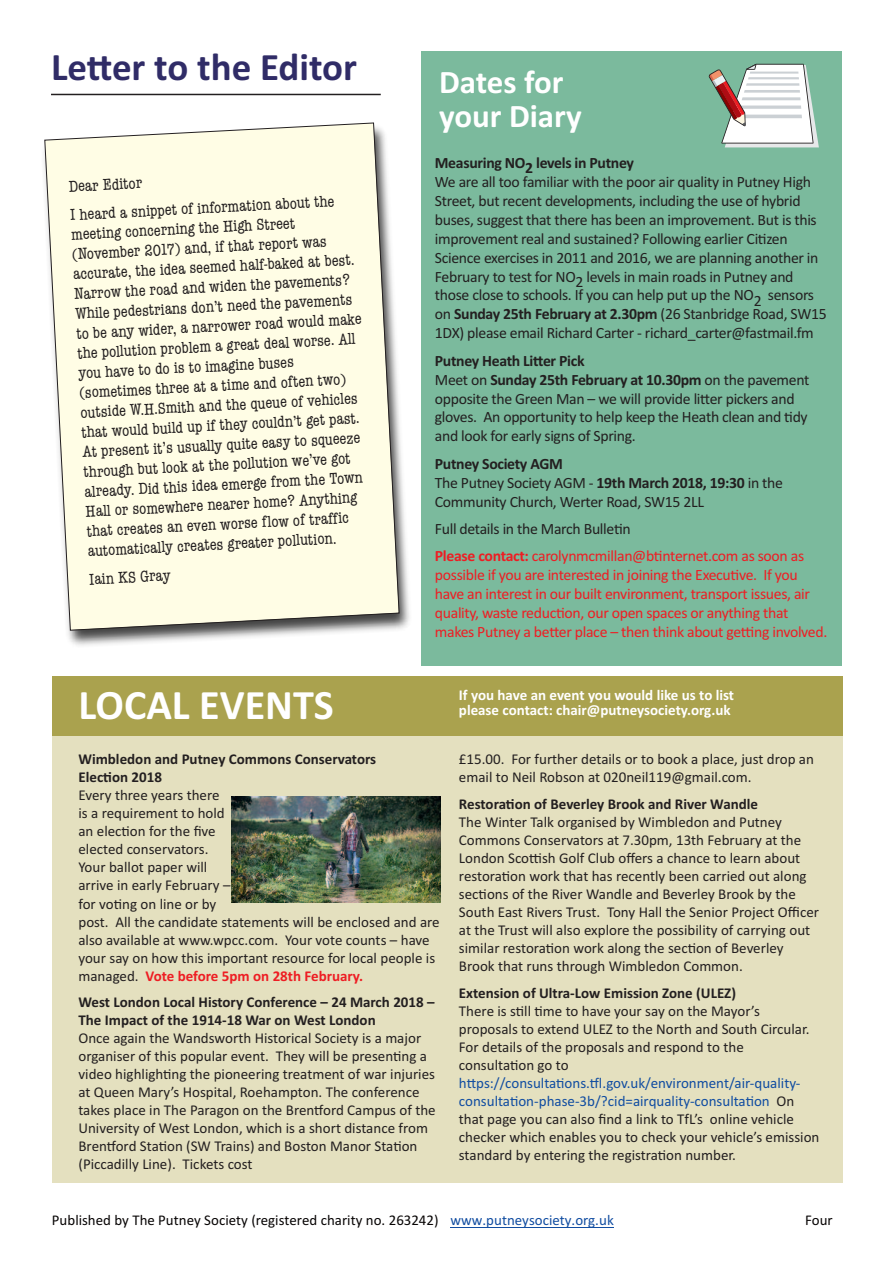
<style>
.page{position:relative;width:893px;height:1263px;background:#fff}
.page>*{position:absolute;margin:0;border:0;box-sizing:border-box;transform-origin:0 0}
.t1{font:700 42.15px "Calibri";color:#fff}
.t2{font:700 39px "Calibri";color:#302c67}
.t3{font:700 33px/33.9px "Calibri";color:#fff}
.t4{font:condensed 16.5px/19.8px "American Typewriter";color:#231f20}
.t5{font:15.75px/18.9px "Calibri";letter-spacing:-.02em;color:#231f20}
.t6{font:15.75px/18.9px "Calibri";letter-spacing:-.02em;color:#ee1d23}
.t7{font:700 15.75px "Calibri";letter-spacing:-.02em;color:#231f20}
.t8{font:15px/18px "Calibri";color:#231f20}
.t9{font:700 15px/18px "Calibri";color:#231f20}
.t10{font:700 15px "Calibri";color:#fff}
.t11{font:14.85px "Calibri";color:#080505}
.s1{font-weight:700}
.s2{color:#231f20}
.s3{font-weight:700;color:#ee1d23}
.s4{color:#114da1}
</style>
<div class="page">
<div style="left:422px;top:51px;width:420px;height:614px;background:#7bba9d"></div>
<div style="left:53px;top:681px;width:790px;height:502px;background:#e4e0bf"></div>
<div style="left:52px;top:676px;width:791px;height:59px;background:#aaa24e"></div>
<svg style="left:709px;top:64px;width:110px;height:83px"></svg>
<hr style="left:450px;top:1227px;width:164px;height:1px;background:#114da1">
<hr style="left:51px;top:94px;width:330px;height:1px;background:#231f20">
<img style="left:68px;top:440px;width:342px;height:206px">
<svg style="left:44px;top:122px;width:356px;height:509px;background:#f8f6e1"></svg>
<img style="left:231px;top:796px;width:210px;height:106px">
<h2 class="t2" style="left:51px;top:44px;width:308px">Letter to the Editor</h2>
<p class="t4" style="left:68px;top:172px;width:266px;line-height:28.3px;rotate:-3deg">Dear Editor<br>I heard a snippet of information about the</p>
<p class="t4" style="left:71px;top:224px;width:287px;rotate:-3deg">meeting concerning the High Street (November 2017) and, if that report was accurate, the idea seemed half-baked at best.<br>Narrow the road and widen the pavements?<br>While pedestrians don’t need the pavements to be any wider, a narrower road would make the pollution problem a great deal worse. All you have to do is to imagine buses (sometimes three at a time and often two) outside W.H.Smith and the queue of vehicles that would build up if they couldn’t get past.<br>At present it’s usually quite easy to squeeze through but look at the pollution we’ve got already. Did this idea emerge from the Town Hall or somewhere nearer home? Anything that creates an even worse flow of traffic automatically creates greater pollution.</p>
<p class="t4" style="left:89px;top:569px;width:83px;rotate:-3deg">Iain KS Gray</p>
<h1 class="t1" style="left:78px;top:680px;width:257px">LOCAL EVENTS</h1>
<h3 class="t3" style="left:439px;top:65px;width:144px">Dates for your Diary</h3>
<p class="t7" style="left:435px;top:154px;width:201px">Measuring NO2 levels in Putney</p>
<p class="t5" style="left:435px;top:172px;width:393px">We are all too familiar with the poor air quality in Putney High Street, but recent developments, including the use of hybrid buses, suggest that there has been an improvement. But is this improvement real and sustained? Following earlier Citizen Science exercises in 2011 and 2016, we are planning another in February to test for NO2 levels in main roads in Putney and those close to schools. If you can help put up the NO2 sensors on <span class="s1">Sunday 25th February at 2.30pm</span> (26 Stanbridge Road, SW15<br>1DX) please email Richard Carter - richard_carter@fastmail.fm</p>
<p class="t5" style="left:435px;top:351px;width:376px"><span class="s1">Putney Heath Litter Pick<br></span>Meet on <span class="s1">Sunday 25th February at 10.30pm</span> on the pavement opposite the Green Man – we will provide litter pickers and gloves. An opportunity to help keep the Heath clean and tidy and look for early signs of Spring.</p>
<p class="t5" style="left:435px;top:454px;width:350px"><span class="s1">Putney Society AGM<br></span>The Putney Society AGM - <span class="s1">19th March 2018, 19:30</span> in the<br>Community Church, Werter Road, SW15 2LL</p>
<p class="t6" style="left:435px;top:515px;width:371px;line-height:27.5px"><span class="s2">Full details in the March Bulletin<br></span><span class="s1">Please contact:</span> carolynmcmillan@btinternet.com as soon as</p>
<p class="t6" style="left:435px;top:565px;width:394px">possible if you are interested in joining the Executive. If you have an interest in our built environment, transport issues, air quality, waste reduction, our open spaces or anything that makes Putney a better place – then think about getting involved.</p>
<p class="t10" style="left:459px;top:686px;width:277px">If you have an event you would like us to list</p>
<p class="t10" style="left:459px;top:701px;width:273px">please contact: chair@putneysociety.org.uk</p>
<p class="t9" style="left:78px;top:750px;width:299px">Wimbledon and Putney Commons Conservators<br>Election 2018</p>
<p class="t8" style="left:78px;top:786px;width:363px">Every three years there<br>is a requirement to hold<br>an election for the five<br>elected conservators.<br>Your ballot paper will<br>arrive in early February –<br>for voting on line or by<br>post. All the candidate statements will be enclosed and are also available at www.wpcc.com. Your vote counts – have your say on how this important resource for local people is managed. <span class="s3">Vote before 5pm on 28th February.</span></p>
<p class="t9" style="left:78px;top:993px;width:358px">West London Local History Conference – 24 March 2018 –<br>The Impact of the 1914-18 War on West London</p>
<p class="t8" style="left:78px;top:1029px;width:359px">Once again the Wandsworth Historical Society is a major organiser of this popular event. They will be presenting a video highlighting the pioneering treatment of war injuries at Queen Mary’s Hospital, Roehampton. The conference takes place in The Paragon on the Brentford Campus of the University of West London, which is a short distance from Brentford Station (SW Trains) and Boston Manor Station (Piccadilly Line). Tickets cost</p>
<p class="t8" style="left:459px;top:750px;width:357px">£15.00. For further details or to book a place, just drop an email to Neil Robson at 020neil119@gmail.com.</p>
<p class="t9" style="left:459px;top:795px;width:301px">Restoration of Beverley Brook and River Wandle</p>
<p class="t8" style="left:459px;top:813px;width:362px">The Winter Talk organised by Wimbledon and Putney Commons Conservators at 7.30pm, 13th February at the London Scottish Golf Club offers a chance to learn about restoration work that has recently been carried out along sections of the River Wandle and Beverley Brook by the South East Rivers Trust. Tony Hall the Senior Project Officer at the Trust will also explore the possibility of carrying out similar restoration work along the section of Beverley Brook that runs through Wimbledon Common.</p>
<p class="t9" style="left:459px;top:983px;width:279px">Extension of Ultra-Low Emission Zone (ULEZ)</p>
<p class="t8" style="left:459px;top:1001px;width:352px">There is still time to have your say on the Mayor’s proposals to extend ULEZ to the North and South Circular.<br>For details of the proposals and respond to the consultation go to</p>
<p class="t8" style="left:459px;top:1073px;width:362px"><span class="s4">https://consultations.tfl.gov.uk/environment/air-quality&shy;consultation-phase-3b/?cid=airquality-consultation</span> On that page you can also find a link to TfL’s online vehicle checker which enables you to check your vehicle’s emission standard by entering the registration number.</p>
<p class="t11" style="left:52px;top:1211px;width:563px">Published by The Putney Society (registered charity no. 263242) <span class="s4">www.putneysociety.org.uk</span></p>
<p class="t11" style="left:805px;top:1211px;width:29px">Four</p>
</div>
